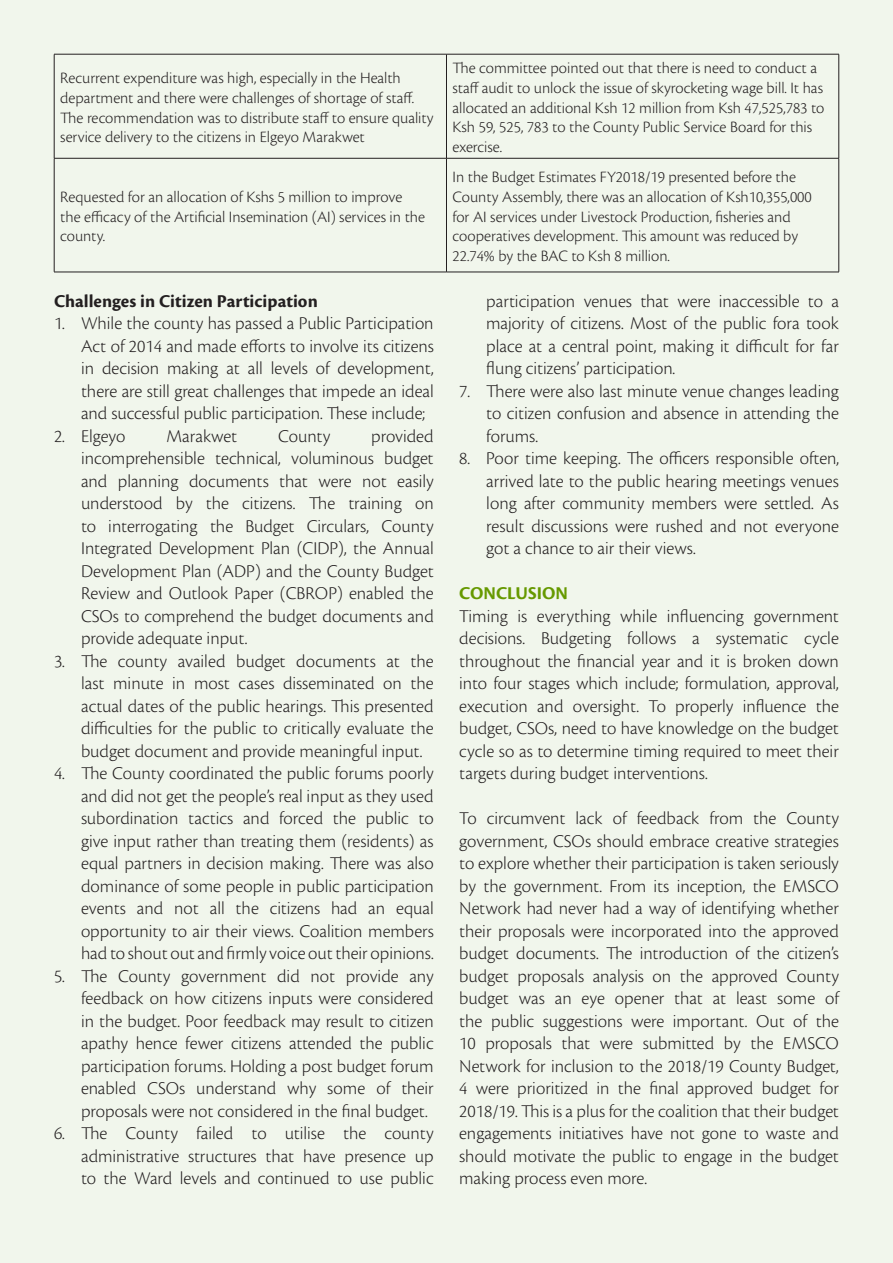
<style>
.page{position:relative;width:893px;height:1263px;background:#f1f6ec}
.page>*{position:absolute;margin:0;border:0;box-sizing:border-box;transform-origin:0 0}
.t1{font:300 18.75px/22.5px "Cronos Pro";color:#231f20;text-align:justify}
.t2{font:700 18.75px "Cronos Pro";color:#231f20}
.t3{font:700 18.75px "Cronos Pro";color:#690}
.t4{font:300 16.5px/19.8px "Cronos Pro";color:#231f20}
</style>
<div class="page">
<hr style="left:54px;top:54px;width:392px;height:1px;background:#231f20">
<hr style="left:54px;top:54px;width:1px;height:104px;background:#231f20">
<hr style="left:446px;top:54px;width:393px;height:1px;background:#231f20">
<hr style="left:446px;top:54px;width:1px;height:104px;background:#231f20">
<hr style="left:838px;top:54px;width:1px;height:104px;background:#231f20">
<hr style="left:54px;top:158px;width:392px;height:1px;background:#231f20">
<hr style="left:54px;top:158px;width:1px;height:114px;background:#231f20">
<hr style="left:446px;top:158px;width:393px;height:1px;background:#231f20">
<hr style="left:446px;top:158px;width:1px;height:114px;background:#231f20">
<hr style="left:838px;top:158px;width:1px;height:114px;background:#231f20">
<hr style="left:54px;top:272px;width:392px;height:1px;background:#231f20">
<hr style="left:446px;top:272px;width:393px;height:1px;background:#231f20">
<p class="t4" style="left:60px;top:68px;width:375px">Recurrent expenditure was high, especially in the Health department and there were challenges of shortage of staff.<br>The recommendation was to distribute staff to ensure quality service delivery to the citizens in Elgeyo Marakwet</p>
<p class="t4" style="left:452px;top:58px;width:373px">The committee pointed out that there is need to conduct a staff audit to unlock the issue of skyrocketing wage bill. It has allocated an additional Ksh 12 million from Ksh 47,525,783 to Ksh 59, 525, 783 to the County Public Service Board for this exercise.</p>
<p class="t4" style="left:60px;top:187px;width:366px">Requested for an allocation of Kshs 5 million to improve the efficacy of the Artificial Insemination (AI) services in the county.</p>
<p class="t4" style="left:452px;top:167px;width:361px">In the Budget Estimates FY2018/19 presented before the County Assembly, there was an allocation of Ksh10,355,000 for AI services under Livestock Production, fisheries and cooperatives development. This amount was reduced by 22.74% by the BAC to Ksh 8 million.</p>
<p class="t2" style="left:54px;top:290px;width:265px">Challenges in Citizen Participation</p>
<p class="t1" style="left:81px;top:312px;width:354px;text-indent:-27px">1. While the county has passed a Public Participation Act of 2014 and made efforts to involve its citizens in decision making at all levels of development, there are still great challenges that impede an ideal and successful public participation. These include;</p>
<p class="t1" style="left:54px;top:424px;width:73px">2. Elgeyo</p>
<p class="t1" style="left:166px;top:424px;width:72px">Marakwet</p>
<p class="t1" style="left:278px;top:424px;width:54px">County</p>
<p class="t1" style="left:81px;top:424px;width:354px;text-indent:290px">provided incomprehensible technical, voluminous budget and planning documents that were not easily understood by the citizens. The training on to interrogating the Budget Circulars, County Integrated Development Plan (CIDP), the Annual Development Plan (ADP) and the County Budget Review and Outlook Paper (CBROP) enabled the CSOs to comprehend the budget documents and provide adequate input.</p>
<p class="t1" style="left:81px;top:649px;width:354px;text-indent:-27px">3. The county availed budget documents at the last minute in most cases disseminated on the actual dates of the public hearings. This presented difficulties for the public to critically evaluate the budget document and provide meaningful input.</p>
<p class="t1" style="left:81px;top:762px;width:354px;text-indent:-27px">4. The County coordinated the public forums poorly and did not get the people’s real input as they used subordination tactics and forced the public to give input rather than treating them (residents) as equal partners in decision making. There was also dominance of some people in public participation events and not all the citizens had an equal opportunity to air their views. Coalition members had to shout out and firmly voice out their opinions.</p>
<p class="t1" style="left:81px;top:964px;width:354px;text-indent:-27px">5. The County government did not provide any feedback on how citizens inputs were considered in the budget. Poor feedback may result to citizen apathy hence fewer citizens attended the public participation forums. Holding a post budget forum enabled CSOs understand why some of their proposals were not considered in the final budget.</p>
<p class="t1" style="left:81px;top:1122px;width:354px;text-indent:-27px">6. The County failed to utilise the county administrative structures that have presence up to the Ward levels and continued to use public</p>
<p class="t1" style="left:486px;top:289px;width:354px">participation venues that were inaccessible to a majority of citizens. Most of the public fora took place at a central point, making it difficult for far flung citizens’ participation.</p>
<p class="t1" style="left:486px;top:379px;width:354px;text-indent:-27px">7. There were also last minute venue changes leading to citizen confusion and absence in attending the forums.</p>
<p class="t1" style="left:486px;top:447px;width:354px;text-indent:-27px">8. Poor time keeping. The officers responsible often, arrived late to the public hearing meetings venues long after community members were settled. As result discussions were rushed and not everyone got a chance to air their views.</p>
<p class="t3" style="left:459px;top:583px;width:110px">CONCLUSION</p>
<p class="t1" style="left:459px;top:604px;width:381px">Timing is everything while influencing government decisions. Budgeting follows a systematic cycle throughout the financial year and it is broken down into four stages which include; formulation, approval, execution and oversight. To properly influence the budget, CSOs, need to have knowledge on the budget cycle so as to determine timing required to meet their targets during budget interventions.</p>
<p class="t1" style="left:459px;top:807px;width:381px">To circumvent lack of feedback from the County government, CSOs should embrace creative strategies to explore whether their participation is taken seriously by the government. From its inception, the EMSCO Network had never had a way of identifying whether their proposals were incorporated into the approved budget documents. The introduction of the citizen’s budget proposals analysis on the approved County budget was an eye opener that at least some of the public suggestions were important. Out of the 10 proposals that were submitted by the EMSCO Network for inclusion to the 2018/19 County Budget, 4 were prioritized in the final approved budget for 2018/19. This is a plus for the coalition that their budget engagements initiatives have not gone to waste and should motivate the public to engage in the budget making process even more.</p>
</div>
